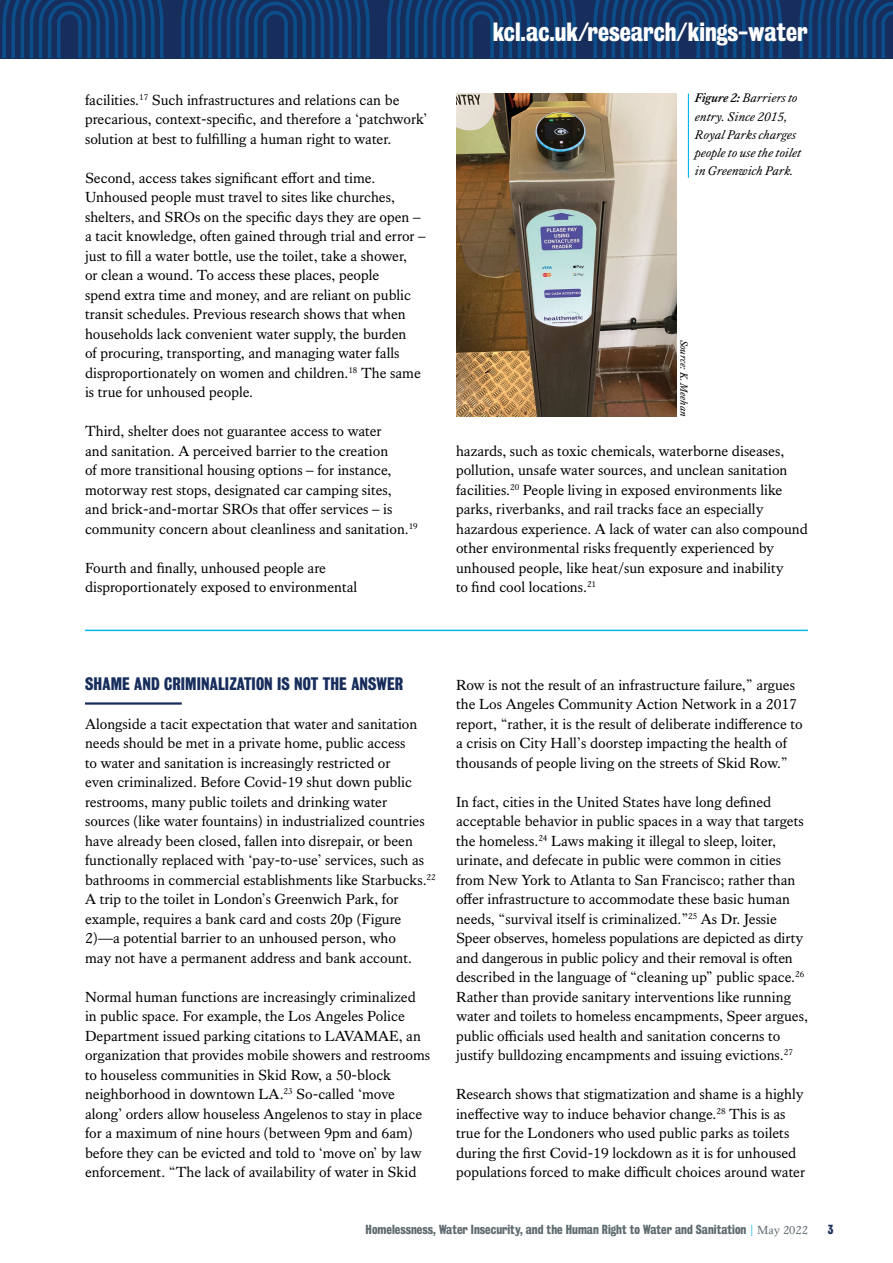
<style>
.page{position:relative;width:893px;height:1263px;background:#fff}
.page>*{position:absolute;margin:0;border:0;box-sizing:border-box;transform-origin:0 0}
.t1{font:24px "Kings Bureau Grot Three Seven";color:#fff}
.t2{font:16.5px "Kings Bureau Grot Three Seven";letter-spacing:.005em;color:#172d5b}
.t3{font:15px/19.5px "Kings Caslon Text";color:#000}
.t4{font:italic 12.9px/18.1px "Kings Caslon Text";color:#000}
.t5{font:12px "Kings Bureau Grot Three Seven";color:#5f6b70}
.t6{font:12px "Kings Bureau Grot Three Seven";color:#172d5b}
.t7{font:italic 10.5px "Kings Caslon Text";color:#000}
.s1{font-weight:700}
.s2{font-family:"Kings Caslon Text";color:#00b6ed}
.s3{font-family:"Kings Caslon Text"}
</style>
<div class="page">
<hr style="left:688px;top:94px;width:1px;height:84px;background:#00b6ed">
<img style="left:456px;top:94px;width:220px;height:323px">
<hr style="left:85px;top:630px;width:723px;height:1px;background:#00b6ed">
<hr style="left:85px;top:702px;width:97px;height:3px;background:#172d5b">
<svg style="left:0;top:0;width:893px;height:58px;background:#12386b"></svg>
<p class="t3" style="left:85px;top:90px;width:344px">facilities.<sup>17</sup> Such infrastructures and relations can be precarious, context-specific, and therefore a ‘patchwork’ solution at best to fulfilling a human right to water.</p>
<p class="t3" style="left:85px;top:168px;width:342px">Second, access takes significant effort and time.<br>Unhoused people must travel to sites like churches, shelters, and SROs on the specific days they are open – a tacit knowledge, often gained through trial and error – just to fill a water bottle, use the toilet, take a shower,<br>or clean a wound. To access these places, people<br>spend extra time and money, and are reliant on public transit schedules. Previous research shows that when households lack convenient water supply, the burden<br>of procuring, transporting, and managing water falls disproportionately on women and children.<sup>18</sup> The same is true for unhoused people.</p>
<p class="t3" style="left:85px;top:421px;width:334px">Third, shelter does not guarantee access to water<br>and sanitation. A perceived barrier to the creation<br>of more transitional housing options – for instance, motorway rest stops, designated car camping sites, and brick-and-mortar SROs that offer services – is community concern about cleanliness and sanitation.<sup>19</sup></p>
<p class="t3" style="left:85px;top:558px;width:274px">Fourth and finally, unhoused people are disproportionately exposed to environmental</p>
<h1 class="t1" style="left:493px;top:18px;width:316px">kcl.ac.uk/research/kings-water</h1>
<p class="t4" style="left:695px;top:89px;width:108px"><span class="s1">Figure 2:</span> Barriers to entry. Since 2015,<br>Royal Parks charges people to use the toilet in Greenwich Park.</p>
<p class="t7" style="left:690px;top:339px;width:79px;rotate:90deg">Source: K. Meehan</p>
<p class="t3" style="left:456px;top:441px;width:353px">hazards, such as toxic chemicals, waterborne diseases, pollution, unsafe water sources, and unclean sanitation facilities.<sup>20</sup> People living in exposed environments like parks, riverbanks, and rail tracks face an especially hazardous experience. A lack of water can also compound other environmental risks frequently experienced by unhoused people, like heat/sun exposure and inability<br>to find cool locations.<sup>21</sup></p>
<p class="t2" style="left:85px;top:674px;width:320px">SHAME AND CRIMINALIZATION IS NOT THE ANSWER</p>
<p class="t3" style="left:85px;top:714px;width:352px">Alongside a tacit expectation that water and sanitation needs should be met in a private home, public access<br>to water and sanitation is increasingly restricted or<br>even criminalized. Before Covid-19 shut down public restrooms, many public toilets and drinking water sources (like water fountains) in industrialized countries have already been closed, fallen into disrepair, or been functionally replaced with ‘pay-to-use’ services, such as bathrooms in commercial establishments like Starbucks.<sup>22<br></sup>A trip to the toilet in London’s Greenwich Park, for example, requires a bank card and costs 20p (Figure 2)—a potential barrier to an unhoused person, who<br>may not have a permanent address and bank account.</p>
<p class="t3" style="left:85px;top:987px;width:347px">Normal human functions are increasingly criminalized in public space. For example, the Los Angeles Police Department issued parking citations to LAVAMAE, an organization that provides mobile showers and restrooms to houseless communities in Skid Row, a 50-block neighborhood in downtown LA.<sup>23</sup> So-called ‘move along’ orders allow houseless Angelenos to stay in place for a maximum of nine hours (between 9pm and 6am) before they can be evicted and told to ‘move on’ by law enforcement. “The lack of availability of water in Skid</p>
<p class="t3" style="left:456px;top:675px;width:348px">Row is not the result of an infrastructure failure,” argues the Los Angeles Community Action Network in a 2017 report, “rather, it is the result of deliberate indifference to a crisis on City Hall’s doorstep impacting the health of thousands of people living on the streets of Skid Row.”</p>
<p class="t3" style="left:456px;top:792px;width:353px">In fact, cities in the United States have long defined acceptable behavior in public spaces in a way that targets the homeless.<sup>24</sup> Laws making it illegal to sleep, loiter, urinate, and defecate in public were common in cities from New York to Atlanta to San Francisco; rather than offer infrastructure to accommodate these basic human needs, “survival itself is criminalized.”<sup>25</sup> As Dr. Jessie Speer observes, homeless populations are depicted as dirty and dangerous in public policy and their removal is often described in the language of “cleaning up” public space.<sup>26<br></sup>Rather than provide sanitary interventions like running water and toilets to homeless encampments, Speer argues, public officials used health and sanitation concerns to justify bulldozing encampments and issuing evictions.<sup>27</sup></p>
<p class="t3" style="left:456px;top:1084px;width:351px">Research shows that stigmatization and shame is a highly ineffective way to induce behavior change.<sup>28</sup> This is as true for the Londoners who used public parks as toilets during the first Covid-19 lockdown as it is for unhoused populations forced to make difficult choices around water</p>
<p class="t5" style="left:366px;top:1223px;width:444px">Homelessness, Water Insecurity, and the Human Right to Water and Sanitation <span class="s2">|</span> <span class="s3">May 2022</span></p>
<p class="t6" style="left:828px;top:1223px;width:7px">3</p>
</div>
